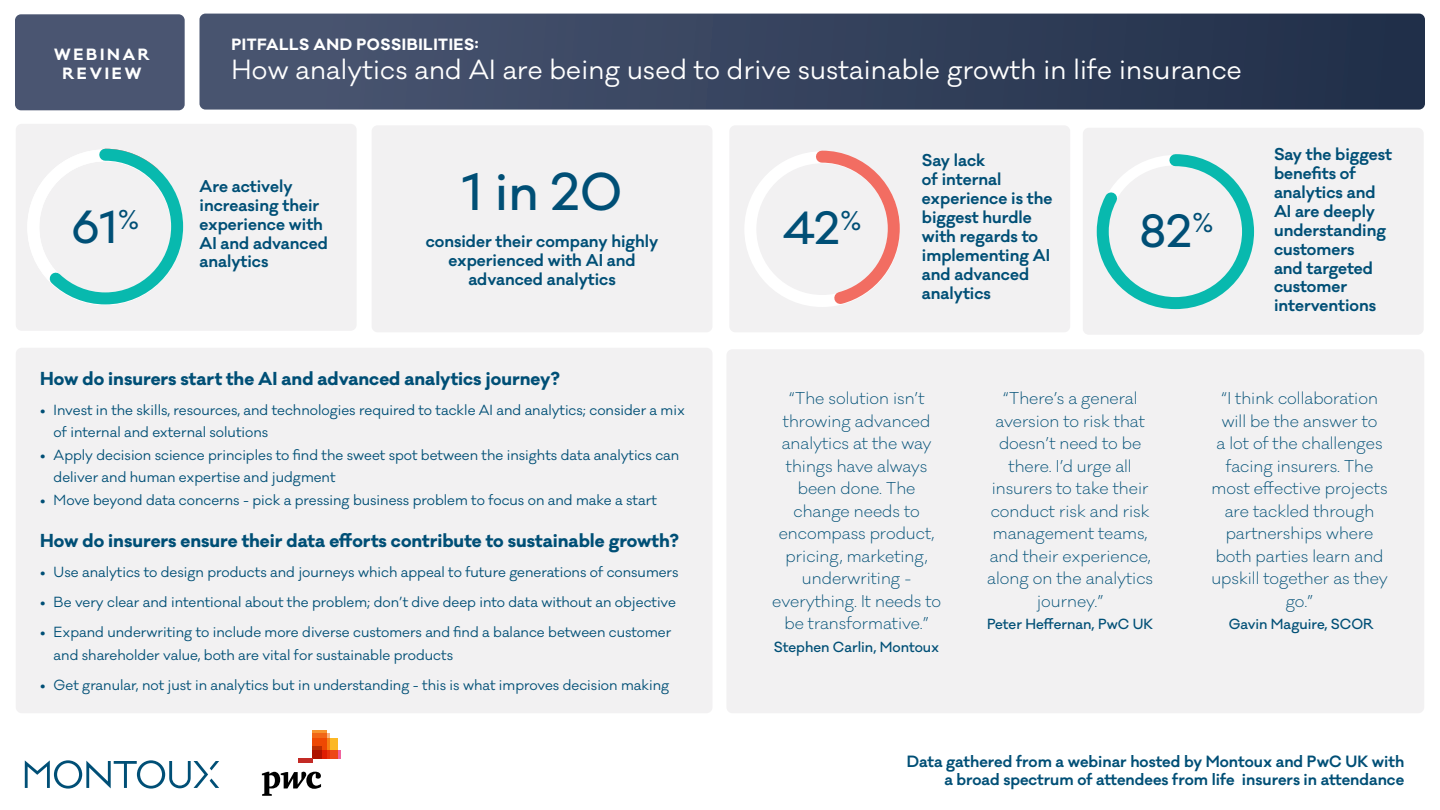
<style>
.page{position:relative;width:1440px;height:810px;background:#fff}
.page>*{position:absolute;margin:0;border:0;box-sizing:border-box;transform-origin:0 0}
.t1{font:500 48.75px "Galano Classic";color:#004f76}
.t2{font:500 42.75px "Galano Classic";color:#004f76}
.t3{font:25.5px "Galano Classic";letter-spacing:.01em;color:#fff}
.t4{font:700 17.25px "Galano Classic";color:#004f76}
.t5{font:300 15.75px/22.5px "Galano Classic";color:#004f76;text-align:center}
.t6{font:600 15.75px/18.9px "Galano Classic";color:#004f76}
.t7{font:600 15px "Galano Classic";color:#004f76}
.t8{font:700 15px "Galano Classic";letter-spacing:.035em;color:#fff}
.t9{font:700 15px/18.8px "Galano Classic";letter-spacing:.185em;color:#fff;text-align:center}
.t10{font:13.5px/22.5px "Galano Classic";color:#004f76}
.t11{font:500 13.5px "Galano Classic";color:#004f76}
</style>
<div class="page">
<svg style="left:25px;top:760px;width:194px;height:29px"></svg>
<div style="left:313px;top:738px;width:25px;height:20px;background:#fcb825"></div>
<svg style="left:330px;top:750px;width:11px;height:8px"></svg>
<svg style="left:327px;top:733px;width:3px;height:25px"></svg>
<svg style="left:313px;top:730px;width:14px;height:28px"></svg>
<svg style="left:313px;top:746px;width:9px;height:12px"></svg>
<hr style="left:298px;top:758px;width:15px;height:4px;background:#c32a25">
<svg style="left:262px;top:772px;width:59px;height:24px"></svg>
<div style="left:15px;top:14px;width:170px;height:96px;background:#4a5571;border-radius:6px"></div>
<svg style="left:200px;top:14px;width:1225px;height:96px;background:#36435e"></svg>
<div style="left:372px;top:125px;width:340px;height:207px;background:#f2f1f2;border-radius:6px"></div>
<div style="left:1083px;top:128px;width:341px;height:207px;background:#f2f1f2;border-radius:6px"></div>
<div style="left:16px;top:124px;width:341px;height:207px;background:#f2f1f2;border-radius:6px"></div>
<div style="left:729px;top:125px;width:341px;height:207px;background:#f2f1f2;border-radius:6px"></div>
<div style="left:744px;top:151px;width:156px;height:156px;border:12px solid #fff;border-radius:50%"></div>
<svg style="left:810px;top:150px;width:90px;height:157px"></svg>
<div style="left:16px;top:348px;width:697px;height:365px;background:#f2f1f2;border-radius:6px"></div>
<div style="left:726px;top:349px;width:698px;height:364px;background:#f2f1f2;border-radius:6px"></div>
<div style="left:27px;top:149px;width:156px;height:156px;border:12px solid #fff;border-radius:50%"></div>
<svg style="left:39px;top:148px;width:145px;height:157px"></svg>
<svg style="left:1096px;top:154px;width:159px;height:156px"></svg>
<p class="t9" style="left:54px;top:46px;width:97px">WEBINAR<br>REVIEW</p>
<p class="t2" style="left:71px;top:199px;width:69px">61<sup>%</sup></p>
<p class="t8" style="left:232px;top:35px;width:248px">PITFALLS AND POSSIBILITIES:</p>
<p class="t3" style="left:232px;top:53px;width:1012px">How analytics and AI are being used to drive sustainable growth in life insurance</p>
<p class="t6" style="left:200px;top:177px;width:130px">Are actively increasing their experience with<br>AI and advanced analytics</p>
<p class="t1" style="left:462px;top:160px;width:162px">1 in 20</p>
<p class="t6" style="left:426px;top:232px;width:234px;text-align:center">consider their company highly experienced with AI and advanced analytics</p>
<p class="t2" style="left:783px;top:200px;width:80px">42<sup>%</sup></p>
<p class="t6" style="left:922px;top:151px;width:132px">Say lack<br>of internal experience is the biggest hurdle with regards to implementing AI and advanced analytics</p>
<p class="t2" style="left:1139px;top:203px;width:76px">82<sup>%</sup></p>
<p class="t6" style="left:1274px;top:145px;width:120px">Say the biggest benefits of analytics and<br>AI are deeply understanding customers<br>and targeted customer interventions</p>
<p class="t4" style="left:40px;top:367px;width:521px">How do insurers start the AI and advanced analytics journey?</p>
<p class="t10" style="left:54px;top:399px;width:633px;text-indent:-14px">• Invest in the skills, resources, and technologies required to tackle AI and analytics; consider a mix of internal and external solutions</p>
<p class="t10" style="left:54px;top:444px;width:627px;text-indent:-14px">• Apply decision science principles to find the sweet spot between the insights data analytics can deliver and human expertise and judgment</p>
<p class="t10" style="left:40px;top:489px;width:618px">• Move beyond data concerns - pick a pressing business problem to focus on and make a start</p>
<p class="t4" style="left:40px;top:529px;width:640px">How do insurers ensure their data efforts contribute to sustainable growth?</p>
<p class="t10" style="left:40px;top:561px;width:640px">• Use analytics to design products and journeys which appeal to future generations of consumers</p>
<p class="t10" style="left:40px;top:591px;width:637px">• Be very clear and intentional about the problem; don’t dive deep into data without an objective</p>
<p class="t10" style="left:54px;top:621px;width:619px;text-indent:-14px">• Expand underwriting to include more diverse customers and find a balance between customer and shareholder value, both are vital for sustainable products</p>
<p class="t10" style="left:40px;top:674px;width:631px">• Get granular, not just in analytics but in understanding - this is what improves decision making</p>
<p class="t5" style="left:772px;top:388px;width:170px">“The solution isn’t throwing advanced analytics at the way things have always been done. The change needs to encompass product, pricing, marketing, underwriting - everything. It needs to be transformative.”</p>
<p class="t11" style="left:774px;top:638px;width:167px">Stephen Carlin, Montoux</p>
<p class="t5" style="left:987px;top:388px;width:167px">“There’s a general aversion to risk that doesn’t need to be there. I’d urge all insurers to take their conduct risk and risk management teams, and their experience, along on the analytics journey.”</p>
<p class="t11" style="left:987px;top:616px;width:168px">Peter Heffernan, PwC UK</p>
<p class="t5" style="left:1211px;top:388px;width:178px">“I think collaboration will be the answer to<br>a lot of the challenges facing insurers. The most effective projects are tackled through partnerships where both parties learn and upskill together as they go.”</p>
<p class="t11" style="left:1229px;top:616px;width:146px">Gavin Maguire, SCOR</p>
<p class="t7" style="left:907px;top:752px;width:499px">Data gathered from a webinar hosted by Montoux and PwC UK with</p>
<p class="t7" style="left:944px;top:770px;width:461px">a broad spectrum of attendees from life insurers in attendance</p>
</div>
